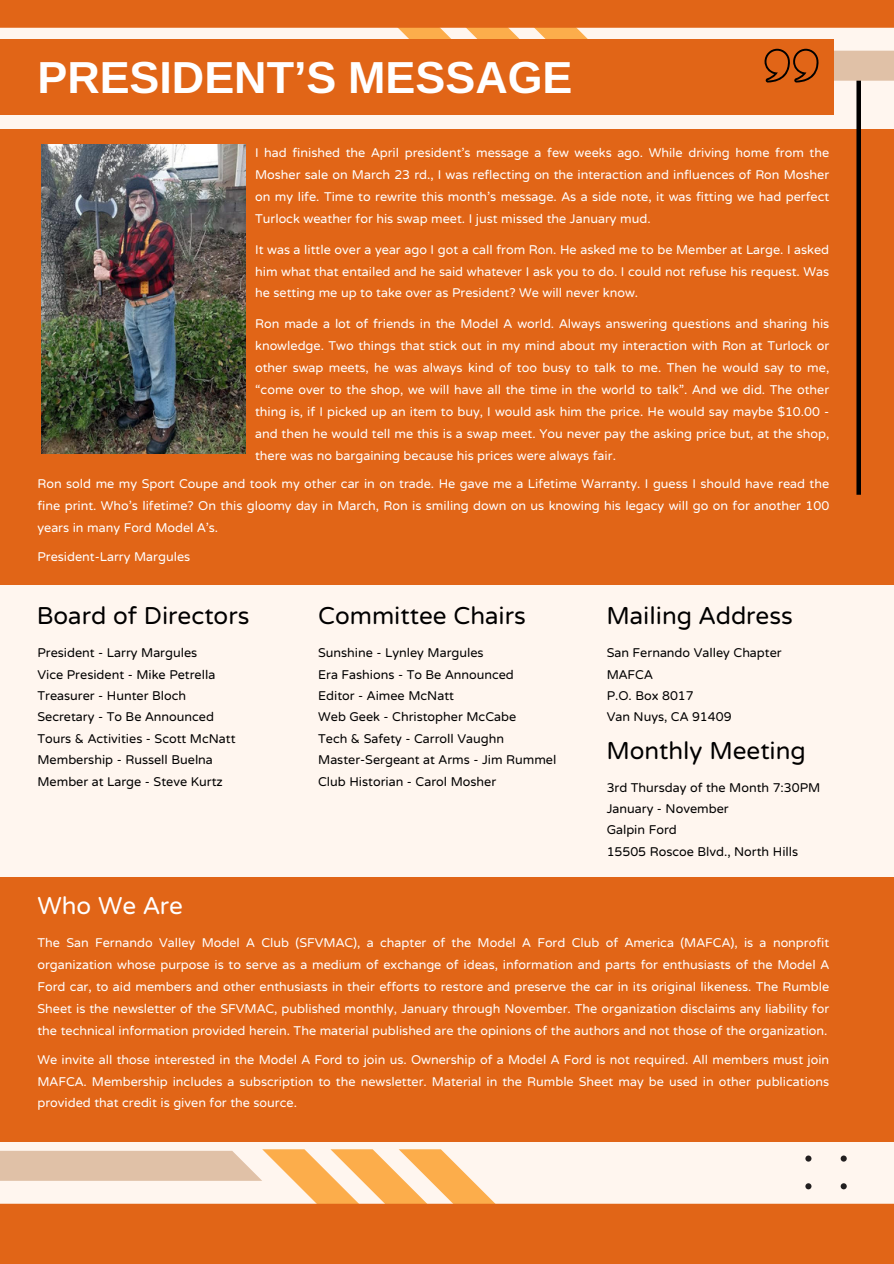
<style>
.page{position:relative;width:894px;height:1264px;background:#fff}
.page>*{position:absolute;margin:0;border:0;box-sizing:border-box;transform-origin:0 0}
.t1{font:44.85px "Ramabhadra";color:#fff}
.t2{font:30.3px "NTR";color:#000}
.t3{font:30.3px "NTR";color:#fff}
.t4{font:15.75px/21.9px "NTR";color:#fff;text-align:justify}
.t5{font:15.75px/21.3px "NTR";color:#000}
</style>
<div class="page">
<div style="left:0;top:0;width:893px;height:1263px;background:#fff6ef"></div>
<svg style="left:0;top:1149px;width:495px;height:54px"></svg>
<div style="left:0;top:1203px;width:893px;height:60px;background:#e16517"></div>
<div style="left:0;top:129px;width:893px;height:455px;background:#e16517"></div>
<svg style="left:856px;top:82px;width:4px;height:413px;background:#1b0e05"></svg>
<div style="left:0;top:39px;width:833px;height:76px;background:#e16517"></div>
<svg style="left:0;top:0;width:893px;height:82px"></svg>
<svg style="left:799px;top:1141px;width:47px;height:48px"></svg>
<div style="left:0;top:876px;width:893px;height:265px;background:#e16517"></div>
<img style="left:41px;top:144px;width:204px;height:310px">
<h1 class="t1" style="left:37px;top:51px;width:536px">PRESIDENT’S MESSAGE</h1>
<p class="t4" style="left:255px;top:140px;width:575px">I had finished the April president’s message a few weeks ago. While driving home from the Mosher sale on March 23 rd., I was reflecting on the interaction and influences of Ron Mosher on my life. Time to rewrite this month’s message. As a side note, it was fitting we had perfect Turlock weather for his swap meet. I just missed the January mud.</p>
<p class="t4" style="left:255px;top:237px;width:575px">It was a little over a year ago I got a call from Ron. He asked me to be Member at Large. I asked him what that entailed and he said whatever I ask you to do. I could not refuse his request. Was he setting me up to take over as President? We will never know.</p>
<p class="t4" style="left:255px;top:312px;width:575px">Ron made a lot of friends in the Model A world. Always answering questions and sharing his knowledge. Two things that stick out in my mind about my interaction with Ron at Turlock or other swap meets, he was always kind of too busy to talk to me. Then he would say to me, “come over to the shop, we will have all the time in the world to talk”. And we did. The other thing is, if I picked up an item to buy, I would ask him the price. He would say maybe $10.00 - and then he would tell me this is a swap meet. You never pay the asking price but, at the shop, there was no bargaining because his prices were always fair.</p>
<p class="t4" style="left:37px;top:472px;width:793px">Ron sold me my Sport Coupe and took my other car in on trade. He gave me a Lifetime Warranty. I guess I should have read the fine print. Who’s lifetime? On this gloomy day in March, Ron is smiling down on us knowing his legacy will go on for another 100 years in many Ford Model A’s.</p>
<p class="t4" style="left:37px;top:544px;width:154px">President-Larry Margules</p>
<h2 class="t2" style="left:37px;top:596px;width:214px">Board of Directors</h2>
<h2 class="t2" style="left:318px;top:596px;width:209px">Committee Chairs</h2>
<p class="t5" style="left:37px;top:641px;width:199px">President - Larry Margules<br>Vice President - Mike Petrella<br>Treasurer - Hunter Bloch<br>Secretary - To Be Announced<br>Tours &amp; Activities - Scott McNatt<br>Membership - Russell Buelna<br>Member at Large - Steve Kurtz</p>
<h2 class="t3" style="left:37px;top:885px;width:147px">Who We Are</h2>
<p class="t5" style="left:318px;top:641px;width:240px">Sunshine - Lynley Margules<br>Era Fashions - To Be Announced<br>Editor - Aimee McNatt<br>Web Geek - Christopher McCabe<br>Tech &amp; Safety - Carroll Vaughn<br>Master-Sergeant at Arms - Jim Rummel<br>Club Historian - Carol Mosher</p>
<h2 class="t2" style="left:606px;top:596px;width:188px">Mailing Address</h2>
<p class="t5" style="left:606px;top:641px;width:176px">San Fernando Valley Chapter<br>MAFCA<br>P.O. Box 8017<br>Van Nuys, CA 91409</p>
<h2 class="t2" style="left:606px;top:730px;width:201px">Monthly Meeting</h2>
<p class="t5" style="left:606px;top:775px;width:215px">3rd Thursday of the Month 7:30PM<br>January - November<br>Galpin Ford<br>15505 Roscoe Blvd., North Hills</p>
<p class="t4" style="left:37px;top:931px;width:793px">The San Fernando Valley Model A Club (SFVMAC), a chapter of the Model A Ford Club of America (MAFCA), is a nonprofit organization whose purpose is to serve as a medium of exchange of ideas, information and parts for enthusiasts of the Model A Ford car, to aid members and other enthusiasts in their efforts to restore and preserve the car in its original likeness. The Rumble Sheet is the newsletter of the SFVMAC, published monthly, January through November. The organization disclaims any liability for the technical information provided herein. The material published are the opinions of the authors and not those of the organization.</p>
<p class="t4" style="left:37px;top:1047px;width:793px">We invite all those interested in the Model A Ford to join us. Ownership of a Model A Ford is not required. All members must join MAFCA. Membership includes a subscription to the newsletter. Material in the Rumble Sheet may be used in other publications provided that credit is given for the source.</p>
</div>
